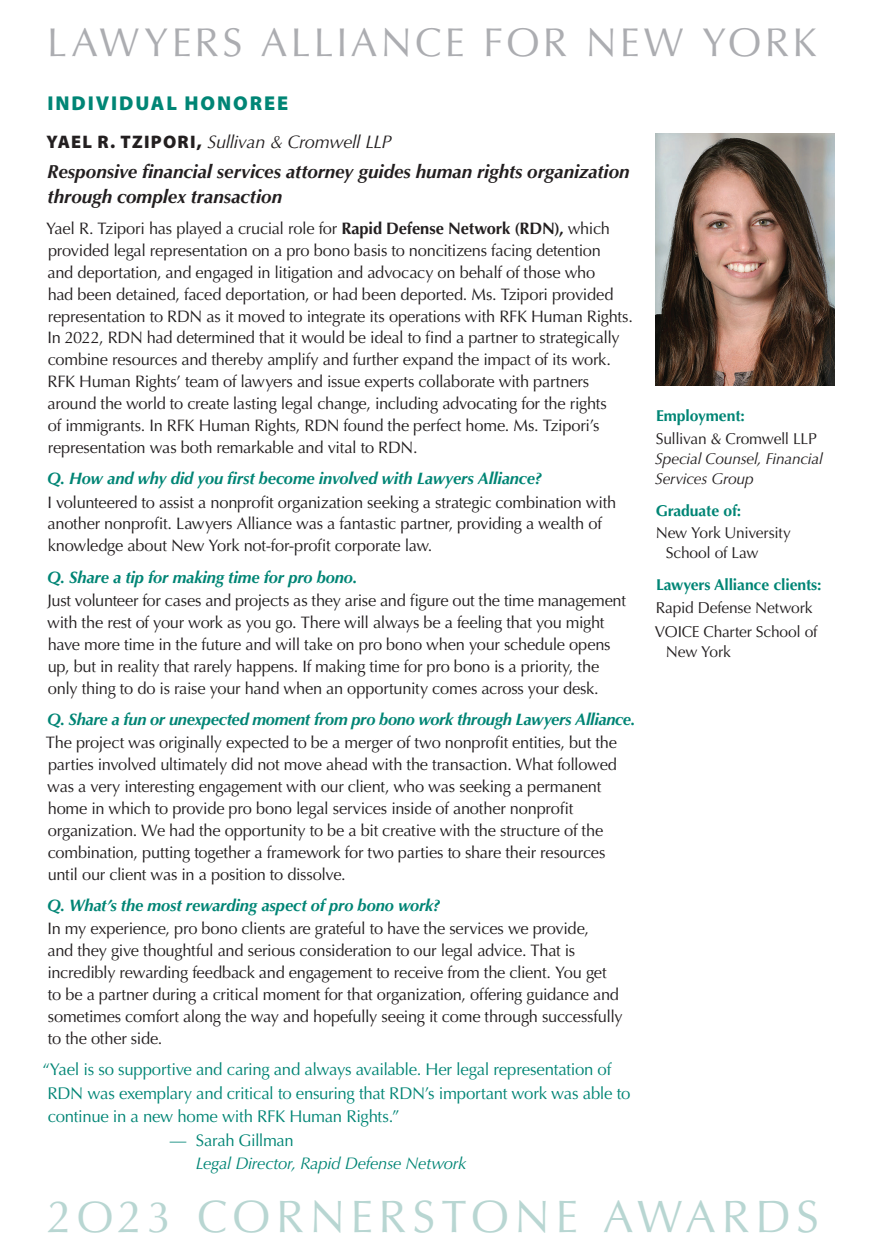
<style>
.page{position:relative;width:882px;height:1260px;background:#fff}
.page>*{position:absolute;margin:0;border:0;box-sizing:border-box;transform-origin:0 0}
.t1{font:45.5px "Optima LT Std";letter-spacing:.12em;color:#b8d6d2}
.t2{font:40.25px "Optima LT Std";letter-spacing:.085em;color:#acadb1}
.MajorHeading{font:900 20.12px "Myriad Pro";letter-spacing:.095em;color:#008575}
.AchievementA{font:italic 700 18.9px/25.4px "Optima LT Std";letter-spacing:-.005em;color:#231f20}
.Honorees{font:italic 18.2px "Optima LT Std";letter-spacing:-.02em;color:#231f20}
._2020_Quote{font:16.97px/23.6px "Optima LT Std";letter-spacing:-.02em;color:#008575}
._2020_Attribution{font:italic 16.8px/22.8px "Optima LT Std";letter-spacing:-.015em;color:#008575}
.BodyA{font:16.62px/21.9px "Optima LT Std";letter-spacing:-.015em;color:#231f20}
._2020_Question{font:italic 700 16.62px "Optima LT Std";letter-spacing:-.015em;color:#008575}
._2020_Items{font:15.75px/20.1px "Optima LT Std";letter-spacing:-.01em;color:#231f20}
._2020_Items-2{font:italic 15.75px/20.1px "Optima LT Std";letter-spacing:-.015em;color:#231f20}
._2020_Item_heading{font:700 15.75px "Optima LT Std";letter-spacing:-.005em;color:#008575}
.s1{font-family:"Myriad Pro";font-weight:900;font-style:normal}
.s2{font-weight:700}
.s3{font-style:normal}
.s4{font-size:44.1px}
</style>
<div class="page">
<img style="left:656px;top:134px;width:178px;height:252px">
<h2 class="t2" style="left:47px;top:19px;width:771px">LAWYERS ALLIANCE FOR NEW YORK</h2>
<p class="MajorHeading" style="left:47px;top:89px;width:242px">INDIVIDUAL HONOREE</p>
<p class="Honorees" style="left:46px;top:131px;width:347px"><span class="s1">YAEL R. TZIPORI,</span> Sullivan &amp; Cromwell LLP</p>
<p class="AchievementA" style="left:47px;top:159px;width:584px">Responsive financial services attorney guides human rights organization through complex transaction</p>
<p class="BodyA" style="left:46px;top:218px;width:588px">Yael R. Tzipori has played a crucial role for <span class="s2">Rapid Defense Network (RDN),</span> which provided legal representation on a pro bono basis to noncitizens facing detention<br>and deportation, and engaged in litigation and advocacy on behalf of those who<br>had been detained, faced deportation, or had been deported. Ms. Tzipori provided representation to RDN as it moved to integrate its operations with RFK Human Rights.<br>In 2022, RDN had determined that it would be ideal to find a partner to strategically combine resources and thereby amplify and further expand the impact of its work.<br>RFK Human Rights’ team of lawyers and issue experts collaborate with partners around the world to create lasting legal change, including advocating for the rights<br>of immigrants. In RFK Human Rights, RDN found the perfect home. Ms. Tzipori’s representation was both remarkable and vital to RDN.</p>
<p class="_2020_Question" style="left:47px;top:469px;width:496px">Q. How and why did you first become involved with Lawyers Alliance?</p>
<p class="BodyA" style="left:47px;top:491px;width:570px">I volunteered to assist a nonprofit organization seeking a strategic combination with another nonprofit. Lawyers Alliance was a fantastic partner, providing a wealth of knowledge about New York not-for-profit corporate law.</p>
<p class="_2020_Question" style="left:47px;top:567px;width:312px">Q. Share a tip for making time for pro bono.</p>
<p class="BodyA" style="left:47px;top:590px;width:580px">Just volunteer for cases and projects as they arise and figure out the time management with the rest of your work as you go. There will always be a feeling that you might have more time in the future and will take on pro bono when your schedule opens up, but in reality that rarely happens. If making time for pro bono is a priority, the only thing to do is raise your hand when an opportunity comes across your desk.</p>
<p class="_2020_Question" style="left:47px;top:710px;width:590px">Q. Share a fun or unexpected moment from pro bono work through Lawyers Alliance.</p>
<p class="BodyA" style="left:46px;top:732px;width:573px">The project was originally expected to be a merger of two nonprofit entities, but the parties involved ultimately did not move ahead with the transaction. What followed was a very interesting engagement with our client, who was seeking a permanent home in which to provide pro bono legal services inside of another nonprofit organization. We had the opportunity to be a bit creative with the structure of the combination, putting together a framework for two parties to share their resources until our client was in a position to dissolve.</p>
<p class="_2020_Question" style="left:47px;top:896px;width:395px">Q. What’s the most rewarding aspect of pro bono work?</p>
<p class="BodyA" style="left:47px;top:918px;width:577px">In my experience, pro bono clients are grateful to have the services we provide,<br>and they give thoughtful and serious consideration to our legal advice. That is incredibly rewarding feedback and engagement to receive from the client. You get to be a partner during a critical moment for that organization, offering guidance and sometimes comfort along the way and hopefully seeing it come through successfully to the other side.</p>
<p class="_2020_Quote" style="left:42px;top:1058px;width:590px">“Yael is so supportive and caring and always available. Her legal representation of<br>RDN was exemplary and critical to ensuring that RDN’s important work was able to continue in a new home with RFK Human Rights.”</p>
<p class="_2020_Attribution" style="left:196px;top:1130px;width:272px;text-indent:-26px"><span class="s3">— Sarah Gillman<br></span>Legal Director, Rapid Defense Network</p>
<p class="_2020_Item_heading" style="left:656px;top:407px;width:90px">Employment:</p>
<p class="_2020_Items-2" style="left:655px;top:428px;width:169px"><span class="s3">Sullivan &amp; Cromwell LLP<br></span>Special Counsel, Financial<br>Services Group</p>
<p class="_2020_Item_heading" style="left:656px;top:501px;width:87px">Graduate of:</p>
<p class="_2020_Items" style="left:666px;top:523px;width:126px;text-indent:-10px">New York University<br>School of Law</p>
<p class="_2020_Item_heading" style="left:656px;top:576px;width:167px">Lawyers Alliance clients:</p>
<p class="_2020_Items" style="left:656px;top:598px;width:158px">Rapid Defense Network</p>
<p class="_2020_Items" style="left:666px;top:622px;width:153px;text-indent:-11px">VOICE Charter School of<br>New York</p>
<h1 class="t1" style="left:47px;top:1190px;width:773px">2<span class="s4">O</span>2<span class="s4">3</span> CORNERSTONE AWARDS</h1>
</div>
